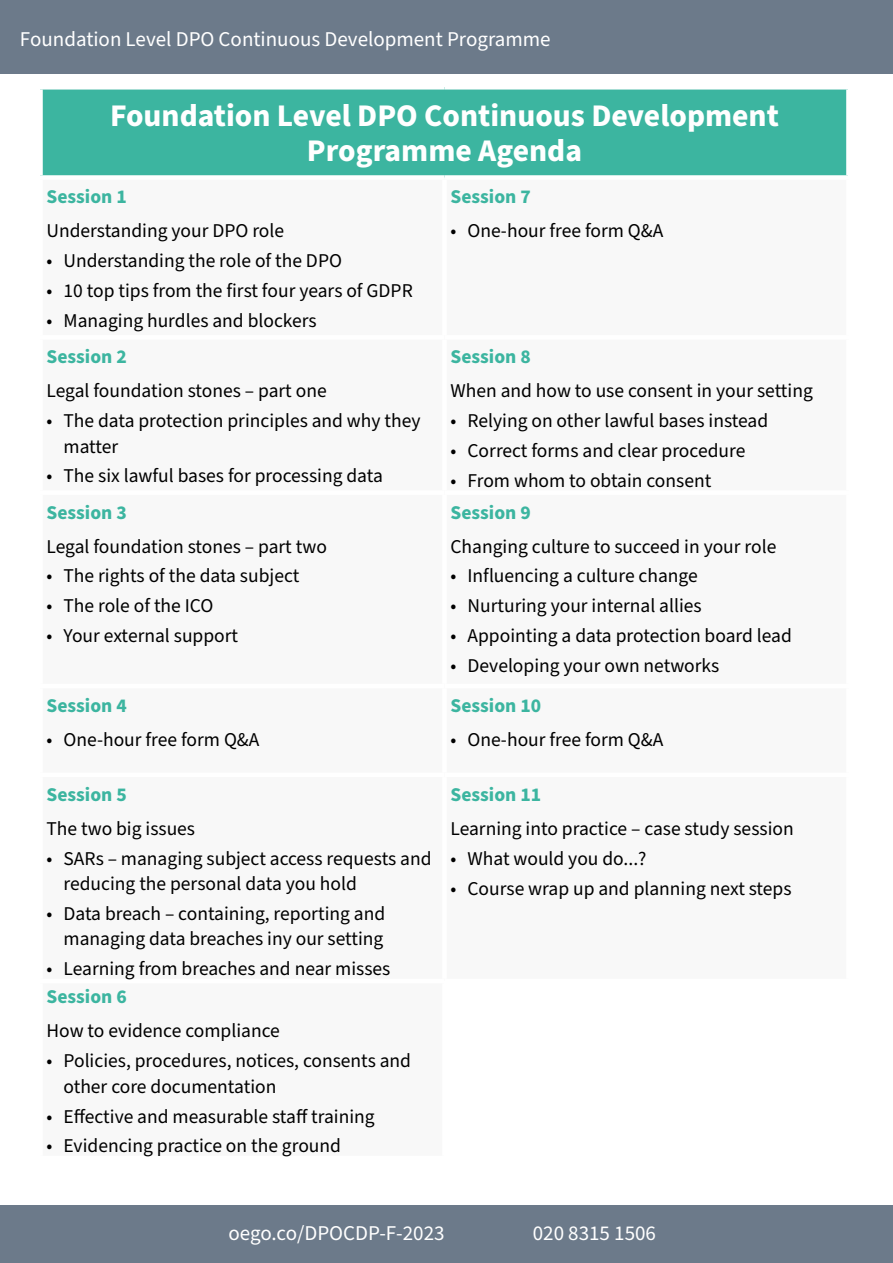
<style>
.page{position:relative;width:893px;height:1263px;background:#fff}
.page>*{position:absolute;margin:0;border:0;box-sizing:border-box;transform-origin:0 0}
.t1{font:700 31.5px/35.7px "Source Sans Pro";color:#fff;text-align:center}
.t2{font:21px "Source Sans Pro";color:#fff}
.t3{font:19.5px/25.5px "Source Sans Pro";color:#000}
.t4{font:700 19.5px "Source Sans Pro";color:#3cb5a0}
</style>
<div class="page">
<div style="left:0;top:0;width:893px;height:74px;background:#6c7a8a"></div>
<div style="left:0;top:1205px;width:893px;height:58px;background:#6c7a8a"></div>
<div style="left:41px;top:87px;width:807px;height:90px;background:#3cb5a0"></div>
<div style="left:846px;top:90px;width:5px;height:85px;background:#fff"></div>
<div style="left:444px;top:175px;width:407px;height:5px;background:#fff"></div>
<div style="left:38px;top:85px;width:406px;height:5px;background:#fff"></div>
<div style="left:38px;top:90px;width:5px;height:85px;background:#fff"></div>
<div style="left:444px;top:85px;width:407px;height:5px;background:#fff"></div>
<div style="left:38px;top:175px;width:406px;height:5px;background:#fff"></div>
<p class="t2" style="left:20px;top:25px;width:532px">Foundation Level DPO Continuous Development Programme</p>
<h1 class="t1" style="left:110px;top:98px;width:670px">Foundation Level DPO Continuous Development<br>Programme Agenda</h1>
<p class="t4" style="left:47px;top:184px;width:82px">Session 1</p>
<p class="t3" style="left:47px;top:219px;width:239px">Understanding your DPO role</p>
<p class="t3" style="left:47px;top:249px;width:297px">• Understanding the role of the DPO</p>
<p class="t3" style="left:47px;top:278px;width:368px">• 10 top tips from the first four years of GDPR</p>
<p class="t3" style="left:47px;top:308px;width:272px">• Managing hurdles and blockers</p>
<p class="t4" style="left:450px;top:184px;width:82px">Session 7</p>
<p class="t3" style="left:450px;top:219px;width:214px">• One-hour free form Q&amp;A</p>
<p class="t4" style="left:47px;top:344px;width:82px">Session 2</p>
<p class="t3" style="left:47px;top:379px;width:282px">Legal foundation stones – part one</p>
<p class="t3" style="left:64px;top:408px;width:359px;text-indent:-17px">• The data protection principles and why they matter</p>
<p class="t3" style="left:47px;top:464px;width:338px">• The six lawful bases for processing data</p>
<p class="t4" style="left:47px;top:499px;width:82px">Session 3</p>
<p class="t3" style="left:47px;top:534px;width:282px">Legal foundation stones – part two</p>
<p class="t3" style="left:47px;top:564px;width:254px">• The rights of the data subject</p>
<p class="t3" style="left:47px;top:594px;width:168px">• The role of the ICO</p>
<p class="t3" style="left:47px;top:623px;width:193px">• Your external support</p>
<p class="t4" style="left:47px;top:692px;width:82px">Session 4</p>
<p class="t3" style="left:47px;top:728px;width:214px">• One-hour free form Q&amp;A</p>
<p class="t4" style="left:47px;top:781px;width:82px">Session 5</p>
<p class="t3" style="left:47px;top:816px;width:150px">The two big issues</p>
<p class="t3" style="left:64px;top:846px;width:369px;text-indent:-17px">• SARs – managing subject access requests and reducing the personal data you hold</p>
<p class="t3" style="left:47px;top:901px;width:340px;text-align:right">• Data breach – containing, reporting and managing data breaches iny our setting</p>
<p class="t3" style="left:47px;top:957px;width:345px">• Learning from breaches and near misses</p>
<p class="t4" style="left:47px;top:984px;width:82px">Session 6</p>
<p class="t3" style="left:47px;top:1019px;width:235px">How to evidence compliance</p>
<p class="t3" style="left:64px;top:1049px;width:349px;text-indent:-17px">• Policies, procedures, notices, consents and other core documentation</p>
<p class="t3" style="left:47px;top:1104px;width:330px">• Effective and measurable staff training</p>
<p class="t3" style="left:47px;top:1134px;width:296px">• Evidencing practice on the ground</p>
<p class="t4" style="left:450px;top:344px;width:82px">Session 8</p>
<p class="t3" style="left:450px;top:379px;width:364px">When and how to use consent in your setting</p>
<p class="t3" style="left:450px;top:409px;width:319px">• Relying on other lawful bases instead</p>
<p class="t3" style="left:450px;top:438px;width:296px">• Correct forms and clear procedure</p>
<p class="t3" style="left:450px;top:468px;width:262px">• From whom to obtain consent</p>
<p class="t4" style="left:450px;top:499px;width:82px">Session 9</p>
<p class="t3" style="left:450px;top:534px;width:327px">Changing culture to succeed in your role</p>
<p class="t3" style="left:450px;top:564px;width:249px">• Influencing a culture change</p>
<p class="t3" style="left:450px;top:594px;width:253px">• Nurturing your internal allies</p>
<p class="t3" style="left:450px;top:623px;width:343px">• Appointing a data protection board lead</p>
<p class="t3" style="left:450px;top:653px;width:270px">• Developing your own networks</p>
<p class="t4" style="left:450px;top:692px;width:92px">Session 10</p>
<p class="t3" style="left:450px;top:728px;width:214px">• One-hour free form Q&amp;A</p>
<p class="t4" style="left:450px;top:781px;width:92px">Session 11</p>
<p class="t3" style="left:450px;top:816px;width:345px">Learning into practice – case study session</p>
<p class="t3" style="left:450px;top:846px;width:198px">• What would you do...?</p>
<p class="t3" style="left:450px;top:876px;width:343px">• Course wrap up and planning next steps</p>
<p class="t2" style="left:228px;top:1219px;width:218px">oego.co/DPOCDP-F-2023</p>
<p class="t2" style="left:533px;top:1219px;width:125px">020 8315 1506</p>
</div>
